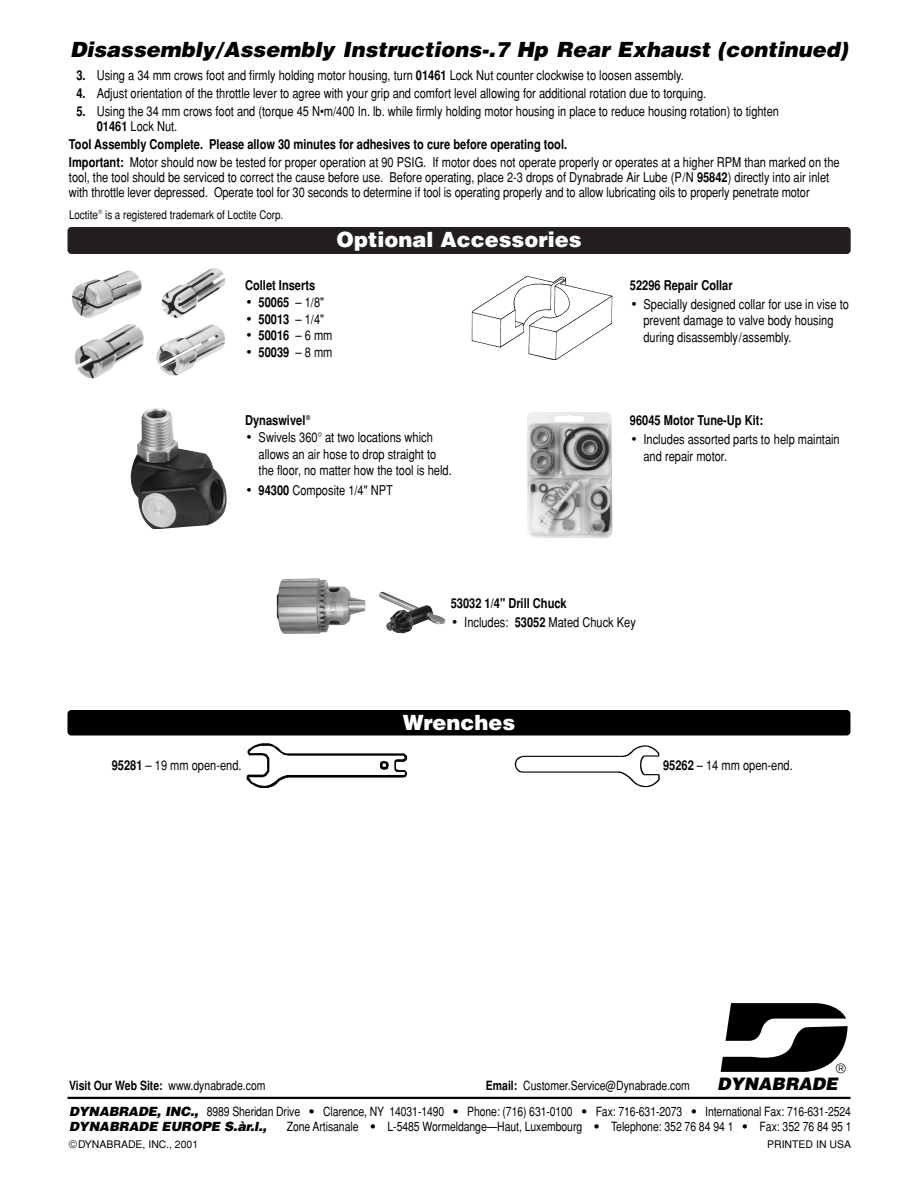
<style>
.page{position:relative;width:918px;height:1188px;background:#fff}
.page>*{position:absolute;margin:0;border:0;box-sizing:border-box;transform-origin:0 0}
.t1{font:italic 900 21px "Helvetica";color:#000}
.t2{font:900 21px "Helvetica";color:#fff}
.t3{font:italic 900 17.25px "Helvetica";color:#000}
.t4{font:condensed 13.5px/16.5px "Helvetica";color:#000}
.t5{font:700 condensed 13.5px "Helvetica";color:#000}
.t6{font:12.9px "Helvetica";color:#000}
.t7{font:condensed 12.75px/15.3px "Helvetica";letter-spacing:-.005em;color:#000}
.t8{font:condensed 12px "Helvetica";color:#000}
.t9{font:10.5px "Helvetica";color:#000}
.s1{font-weight:700}
.s2{font-weight:400;font-stretch:normal;font-size:15px}
.s3{font-weight:400}
.s4{font-stretch:normal;font-size:15px}
.s5{font-weight:900;font-style:italic;font-stretch:normal}
.s6{font-weight:900;font-stretch:normal}
</style>
<div class="page">
<div style="left:68px;top:227px;width:783px;height:27px;background:#231f20;border-radius:4px"></div>
<div style="left:68px;top:710px;width:782px;height:26px;background:#000;border-radius:4px"></div>
<img style="left:131px;top:408px;width:96px;height:120px">
<img style="left:514px;top:745px;width:146px;height:43px">
<img style="left:246px;top:743px;width:162px;height:45px">
<img style="left:527px;top:412px;width:85px;height:126px">
<img style="left:72px;top:271px;width:70px;height:47px">
<img style="left:75px;top:324px;width:69px;height:54px">
<img style="left:156px;top:324px;width:69px;height:52px">
<img style="left:161px;top:268px;width:65px;height:50px">
<img style="left:471px;top:276px;width:142px;height:83px">
<img style="left:277px;top:578px;width:88px;height:56px">
<img style="left:379px;top:591px;width:67px;height:43px">
<svg style="left:721px;top:1003px;width:127px;height:69px"></svg>
<hr style="left:68px;top:1097px;width:783px;height:2px;background:#000">
<h1 class="t1" style="left:70px;top:42px;width:779px">Disassembly/Assembly Instructions-.7 Hp Rear Exhaust (continued)</h1>
<p class="t4" style="left:76px;top:69px;width:609px"><span class="s1">3.</span> Using a 34 mm crows foot and firmly holding motor housing, turn <span class="s1">01461</span> Lock Nut counter clockwise to loosen assembly.</p>
<p class="t4" style="left:76px;top:87px;width:631px"><span class="s1">4.</span> Adjust orientation of the throttle lever to agree with your grip and comfort level allowing for additional rotation due to torquing.</p>
<p class="t4" style="left:97px;top:105px;width:684px;line-height:15px;text-indent:-20px"><span class="s1">5.</span> Using the 34 mm crows foot and (torque 45 N•m/400 In. lb. while firmly holding motor housing in place to reduce housing rotation) to tighten<br><span class="s1">01461</span> Lock Nut.</p>
<p class="t4" style="left:69px;top:137px;width:772px;line-height:18px"><span class="s1">Tool Assembly Complete. Please allow 30 minutes for adhesives to cure before operating tool.<br>Important:</span> Motor should now be tested for proper operation at 90 PSIG. If motor does not operate properly or operates at a higher RPM than marked on the</p>
<p class="t4" style="left:69px;top:171px;width:762px;line-height:15px">tool, the tool should be serviced to correct the cause before use. Before operating, place 2-3 drops of Dynabrade Air Lube (P/N <span class="s1">95842</span>) directly into air inlet with throttle lever depressed. Operate tool for 30 seconds to determine if tool is operating properly and to allow lubricating oils to properly penetrate motor</p>
<p class="t8" style="left:69px;top:210px;width:216px">Loctite<sup>®</sup> is a registered trademark of Loctite Corp.</p>
<h1 class="t2" style="left:337px;top:232px;width:246px">Optional Accessories</h1>
<p class="t5" style="left:245px;top:280px;width:72px">Collet Inserts</p>
<p class="t5" style="left:247px;top:297px;width:79px"><span class="s2">•</span> 50065 <span class="s3">– 1/8"</span></p>
<p class="t5" style="left:247px;top:314px;width:79px"><span class="s2">•</span> 50013 <span class="s3">– 1/4"</span></p>
<p class="t5" style="left:247px;top:330px;width:87px"><span class="s2">•</span> 50016 <span class="s3">– 6 mm</span></p>
<p class="t5" style="left:247px;top:347px;width:87px"><span class="s2">•</span> 50039 <span class="s3">– 8 mm</span></p>
<p class="t5" style="left:245px;top:415px;width:66px">Dynaswivel<sup>®</sup></p>
<p class="t4" style="left:259px;top:431px;width:195px;text-indent:-12px"><span class="s4">•</span> Swivels 360° at two locations which allows an air hose to drop straight to the floor, no matter how the tool is held.</p>
<p class="t4" style="left:247px;top:483px;width:148px"><span class="s4">•</span> <span class="s1">94300</span> Composite 1/4" NPT</p>
<p class="t5" style="left:630px;top:280px;width:104px">52296 Repair Collar</p>
<p class="t4" style="left:643px;top:297px;width:207px;text-indent:-12px"><span class="s4">•</span> Specially designed collar for use in vise to prevent damage to valve body housing during disassembly/assembly.</p>
<p class="t5" style="left:630px;top:415px;width:135px">96045 Motor Tune-Up Kit:</p>
<p class="t4" style="left:643px;top:432px;width:198px;text-indent:-12px"><span class="s4">•</span> Includes assorted parts to help maintain and repair motor.</p>
<p class="t5" style="left:451px;top:599px;width:117px">53032 1/4" Drill Chuck</p>
<p class="t4" style="left:452px;top:616px;width:185px"><span class="s4">•</span> Includes: <span class="s1">53052</span> Mated Chuck Key</p>
<h1 class="t2" style="left:403px;top:715px;width:114px">Wrenches</h1>
<p class="t4" style="left:112px;top:758px;width:131px"><span class="s1">95281</span> – 19 mm open-end.</p>
<p class="t4" style="left:663px;top:758px;width:131px"><span class="s1">95262</span> – 14 mm open-end.</p>
<p class="t6" style="left:836px;top:1064px;width:11px">®</p>
<p class="t7" style="left:69px;top:1105px;width:783px"><span class="s5">DYNABRADE, INC.,</span> 8989 Sheridan Drive <span class="s6">•</span> Clarence, NY 14031-1490 <span class="s6">•</span> Phone: (716) 631-0100 <span class="s6">•</span> Fax: 716-631-2073 <span class="s6">•</span> International Fax: 716-631-2524<br><span class="s5">DYNABRADE EUROPE S.àr.l.,</span></p>
<p class="t3" style="left:717px;top:1078px;width:122px">DYNABRADE</p>
<p class="t7" style="left:69px;top:1080px;width:198px"><span class="s1">Visit Our Web Site:</span> www.dynabrade.com</p>
<p class="t7" style="left:486px;top:1080px;width:206px"><span class="s1">Email:</span> Customer.Service@Dynabrade.com</p>
<p class="t7" style="left:287px;top:1120px;width:566px">Zone Artisanale <span class="s6">•</span> L-5485 Wormeldange—Haut, Luxembourg <span class="s6">•</span> Telephone: 352 76 84 94 1 <span class="s6">•</span> Fax: 352 76 84 95 1</p>
<p class="t9" style="left:69px;top:1141px;width:131px">©DYNABRADE, INC., 2001</p>
<p class="t9" style="left:767px;top:1141px;width:85px">PRINTED IN USA</p>
</div>
